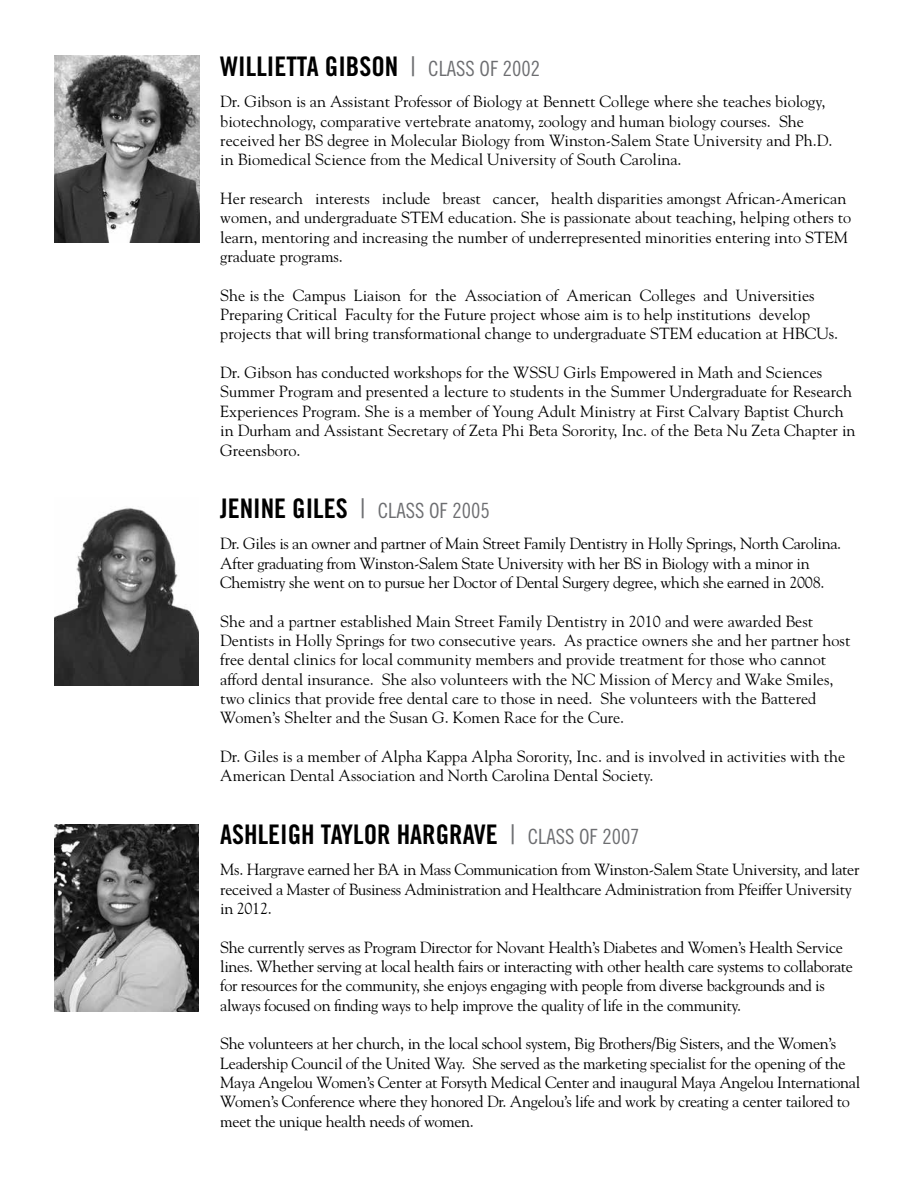
<style>
.page{position:relative;width:918px;height:1188px;background:#fff}
.page>*{position:absolute;margin:0;border:0;box-sizing:border-box;transform-origin:0 0}
.t1{font:27px "Trade Gothic Bold Cond Twenty";color:#000}
.t2{font:16.2px/19.4px "Goudy";color:#000}
.t3{font:16.2px/19.4px "Goudy";letter-spacing:-.02em;color:#000}
.s1{font-family:"Trade Gothic Cond Eighteen";color:#6d6e71}
.s2{font-family:"Trade Gothic Cond Eighteen";font-size:21px;color:#6d6e71}
</style>
<div class="page">
<img style="left:55px;top:55px;width:144px;height:188px">
<img style="left:54px;top:508px;width:144px;height:177px">
<img style="left:54px;top:824px;width:144px;height:188px">
<h1 class="t1" style="left:220px;top:50px;width:321px">WILLIETTA GIBSON <span class="s1">|</span> <span class="s2">CLASS OF 2002</span></h1>
<p class="t2" style="left:220px;top:91px;width:614px">Dr. Gibson is an Assistant Professor of Biology at Bennett College where she teaches biology, biotechnology, comparative vertebrate anatomy, zoology and human biology courses. She received her BS degree in Molecular Biology from Winston-Salem State University and Ph.D. in Biomedical Science from the Medical University of South Carolina.</p>
<p class="t2" style="left:220px;top:188px;width:633px">Her research interests include breast cancer, health disparities amongst African-American women, and undergraduate STEM education. She is passionate about teaching, helping others to learn, mentoring and increasing the number of underrepresented minorities entering into STEM graduate programs.</p>
<p class="t2" style="left:220px;top:285px;width:620px">She is the Campus Liaison for the Association of American Colleges and Universities<br>Preparing Critical Faculty for the Future project whose aim is to help institutions develop projects that will bring transformational change to undergraduate STEM education at HBCUs.</p>
<p class="t2" style="left:220px;top:362px;width:637px">Dr. Gibson has conducted workshops for the WSSU Girls Empowered in Math and Sciences Summer Program and presented a lecture to students in the Summer Undergraduate for Research Experiences Program. She is a member of Young Adult Ministry at First Calvary Baptist Church in Durham and Assistant Secretary of Zeta Phi Beta Sorority, Inc. of the Beta Nu Zeta Chapter in Greensboro.</p>
<h1 class="t1" style="left:220px;top:492px;width:271px">JENINE GILES <span class="s1">|</span> <span class="s2">CLASS OF 2005</span></h1>
<p class="t3" style="left:220px;top:534px;width:622px">Dr. Giles is an owner and partner of Main Street Family Dentistry in Holly Springs, North Carolina.<br>After graduating from Winston-Salem State University with her BS in Biology with a minor in<br>Chemistry she went on to pursue her Doctor of Dental Surgery degree, which she earned in 2008.</p>
<p class="t2" style="left:220px;top:611px;width:632px">She and a partner established Main Street Family Dentistry in 2010 and were awarded Best Dentists in Holly Springs for two consecutive years. As practice owners she and her partner host free dental clinics for local community members and provide treatment for those who cannot afford dental insurance. She also volunteers with the NC Mission of Mercy and Wake Smiles, two clinics that provide free dental care to those in need. She volunteers with the Battered Women’s Shelter and the Susan G. Komen Race for the Cure.</p>
<p class="t2" style="left:220px;top:746px;width:626px">Dr. Giles is a member of Alpha Kappa Alpha Sorority, Inc. and is involved in activities with the<br>American Dental Association and North Carolina Dental Society.</p>
<h1 class="t1" style="left:220px;top:818px;width:421px">ASHLEIGH TAYLOR HARGRAVE <span class="s1">|</span> <span class="s2">CLASS OF 2007</span></h1>
<p class="t3" style="left:220px;top:859px;width:641px">Ms. Hargrave earned her BA in Mass Communication from Winston-Salem State University, and later received a Master of Business Administration and Healthcare Administration from Pfeiffer University in 2012.</p>
<p class="t3" style="left:220px;top:937px;width:634px">She currently serves as Program Director for Novant Health’s Diabetes and Women’s Health Service lines. Whether serving at local health fairs or interacting with other health care systems to collaborate for resources for the community, she enjoys engaging with people from diverse backgrounds and is always focused on finding ways to help improve the quality of life in the community.</p>
<p class="t3" style="left:220px;top:1034px;width:641px">She volunteers at her church, in the local school system, Big Brothers/Big Sisters, and the Women’s Leadership Council of the United Way. She served as the marketing specialist for the opening of the Maya Angelou Women’s Center at Forsyth Medical Center and inaugural Maya Angelou International Women’s Conference where they honored Dr. Angelou’s life and work by creating a center tailored to meet the unique health needs of women.</p>
</div>
